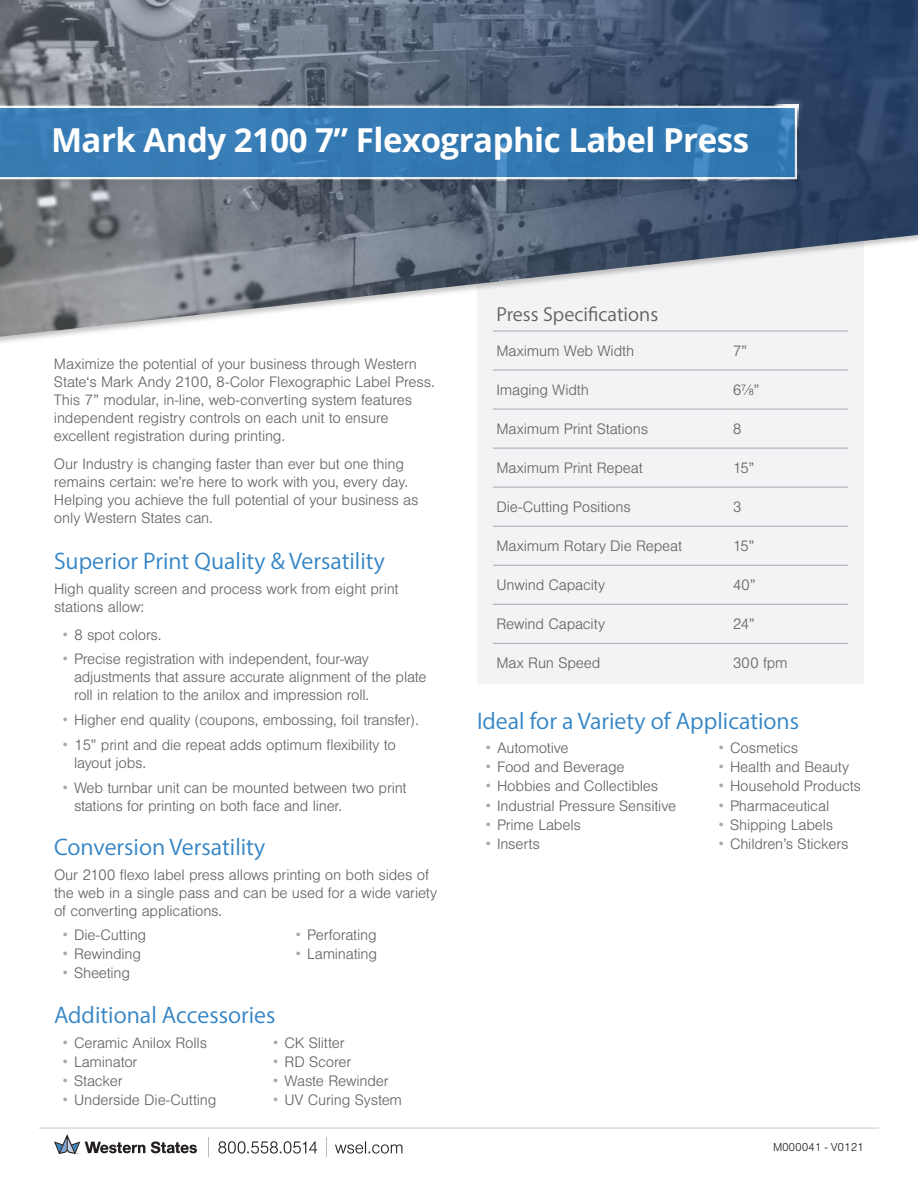
<style>
.page{position:relative;width:918px;height:1188px;background:#fff}
.page>*{position:absolute;margin:0;border:0;box-sizing:border-box;transform-origin:0 0}
.t1{font:700 33px "Open Sans";letter-spacing:-.015em;color:#fff}
.t2{font:24px "Myriad Variable Concept";letter-spacing:.14em;color:#3384c5}
.t3{font:24px "Myriad Variable Concept";letter-spacing:.115em;color:#3384c5}
.t4{font:24px "Myriad Variable Concept";letter-spacing:.12em;color:#3384c5}
.t5{font:20.25px "Myriad Variable Concept";letter-spacing:.145em;color:#636366}
.t6{font:300 15.75px/18px "Nimbus San";letter-spacing:-.015em;color:#636366}
.t7{font:300 12px "Nimbus San";letter-spacing:-.015em;color:#231f20}
.s1{font-size:13.5px;color:#a8a9ad}
</style>
<div class="page">
<div style="left:477px;top:236px;width:387px;height:448px;background:#f2f3f4"></div>
<hr style="left:493px;top:370px;width:236px;height:1px;background:#a8a9ad">
<hr style="left:729px;top:370px;width:119px;height:1px;background:#a8a9ad">
<hr style="left:493px;top:409px;width:236px;height:1px;background:#a8a9ad">
<hr style="left:729px;top:409px;width:119px;height:1px;background:#a8a9ad">
<hr style="left:493px;top:448px;width:236px;height:1px;background:#a8a9ad">
<hr style="left:729px;top:448px;width:119px;height:1px;background:#a8a9ad">
<hr style="left:493px;top:487px;width:236px;height:1px;background:#a8a9ad">
<hr style="left:729px;top:487px;width:119px;height:1px;background:#a8a9ad">
<hr style="left:493px;top:526px;width:236px;height:1px;background:#a8a9ad">
<hr style="left:729px;top:526px;width:119px;height:1px;background:#a8a9ad">
<hr style="left:493px;top:565px;width:236px;height:1px;background:#a8a9ad">
<hr style="left:729px;top:565px;width:119px;height:1px;background:#a8a9ad">
<hr style="left:493px;top:604px;width:236px;height:1px;background:#a8a9ad">
<hr style="left:729px;top:604px;width:119px;height:1px;background:#a8a9ad">
<hr style="left:493px;top:643px;width:236px;height:1px;background:#a8a9ad">
<hr style="left:729px;top:643px;width:119px;height:1px;background:#a8a9ad">
<hr style="left:39px;top:1128px;width:840px;height:1px;background:#c7c8ca">
<svg style="left:335px;top:1141px;width:67px;height:13px"></svg>
<svg style="left:326px;top:1138px;width:1px;height:19px"></svg>
<svg style="left:218px;top:1141px;width:99px;height:13px"></svg>
<svg style="left:208px;top:1138px;width:1px;height:19px"></svg>
<svg style="left:151px;top:1141px;width:46px;height:12px"></svg>
<svg style="left:54px;top:1134px;width:91px;height:20px"></svg>
<div style="left:0;top:0;width:918px;height:346px;background:#231f20;opacity:.27"></div>
<svg style="left:0;top:0;width:918px;height:338px"></svg>
<div style="left:0;top:96px;width:810px;height:97px;background:#231f20;opacity:.15"></div>
<svg style="left:0;top:106px;width:797px;height:73px;background:#3f80b6"></svg>
<h1 class="t1" style="left:51px;top:117px;width:700px">Mark Andy 2100 7” Flexographic Label Press</h1>
<p class="t6" style="left:54px;top:356px;width:382px">Maximize the potential of your business through Western State‘s Mark Andy 2100, 8-Color Flexographic Label Press.<br>This 7” modular, in-line, web-converting system features independent registry controls on each unit to ensure excellent registration during printing.</p>
<p class="t6" style="left:54px;top:456px;width:366px">Our Industry is changing faster than ever but one thing remains certain: we’re here to work with you, every day.<br>Helping you achieve the full potential of your business as only Western States can.</p>
<h2 class="t3" style="left:54px;top:547px;width:329px">Superior Print Q uality &amp; Versatility</h2>
<p class="t6" style="left:54px;top:580px;width:346px">High quality screen and process work from eight print stations allow:</p>
<p class="t6" style="left:61px;top:626px;width:102px"><span class="s1">•</span> 8 spot colors.</p>
<p class="t6" style="left:74px;top:651px;width:354px;text-indent:-13px"><span class="s1">•</span> Precise registration with independent, four-way adjustments that assure accurate alignment of the plate roll in relation to the anilox and impression roll.</p>
<p class="t6" style="left:61px;top:711px;width:360px"><span class="s1">•</span> Higher end quality (coupons, embossing, foil transfer).</p>
<p class="t6" style="left:74px;top:736px;width:323px;text-indent:-13px"><span class="s1">•</span> 15” print and die repeat adds optimum flexibility to layout jobs.</p>
<p class="t6" style="left:74px;top:779px;width:334px;text-indent:-13px"><span class="s1">•</span> Web turnbar unit can be mounted between two print stations for printing on both face and liner.</p>
<h2 class="t4" style="left:54px;top:833px;width:209px">Conversion Versatility</h2>
<p class="t6" style="left:54px;top:866px;width:385px">Our 2100 flexo label press allows printing on both sides of the web in a single pass and can be used for a wide variety of converting applications.</p>
<p class="t6" style="left:61px;top:926px;width:87px"><span class="s1">•</span> Die-Cutting</p>
<p class="t6" style="left:61px;top:945px;width:82px"><span class="s1">•</span> Rewinding</p>
<p class="t6" style="left:61px;top:964px;width:71px"><span class="s1">•</span> Sheeting</p>
<p class="t6" style="left:294px;top:926px;width:84px"><span class="s1">•</span> Perforating</p>
<p class="t6" style="left:294px;top:945px;width:85px"><span class="s1">•</span> Laminating</p>
<h2 class="t2" style="left:54px;top:1001px;width:220px">Additional Accessories</h2>
<p class="t6" style="left:61px;top:1034px;width:148px"><span class="s1">•</span> Ceramic Anilox Rolls</p>
<p class="t6" style="left:61px;top:1053px;width:78px"><span class="s1">•</span> Laminator</p>
<p class="t6" style="left:61px;top:1072px;width:63px"><span class="s1">•</span> Stacker</p>
<p class="t6" style="left:61px;top:1091px;width:157px"><span class="s1">•</span> Underside Die-Cutting</p>
<p class="t6" style="left:271px;top:1034px;width:75px"><span class="s1">•</span> CK Slitter</p>
<p class="t6" style="left:271px;top:1053px;width:82px"><span class="s1">•</span> RD Scorer</p>
<p class="t6" style="left:271px;top:1072px;width:119px"><span class="s1">•</span> Waste Rewinder</p>
<p class="t6" style="left:271px;top:1091px;width:133px"><span class="s1">•</span> UV Curing System</p>
<p class="t5" style="left:496px;top:302px;width:161px">Press Specifications</p>
<p class="t6" style="left:496px;top:342px;width:139px">Maximum Web Width</p>
<p class="t6" style="left:733px;top:342px;width:16px">7”</p>
<p class="t6" style="left:496px;top:381px;width:94px">Imaging Width</p>
<p class="t6" style="left:733px;top:381px;width:28px">67/8”</p>
<p class="t6" style="left:496px;top:420px;width:153px">Maximum Print Stations</p>
<p class="t6" style="left:733px;top:420px;width:10px">8</p>
<p class="t6" style="left:496px;top:459px;width:148px">Maximum Print Repeat</p>
<p class="t6" style="left:733px;top:459px;width:23px">15”</p>
<p class="t6" style="left:496px;top:498px;width:136px">Die-Cutting Positions</p>
<p class="t6" style="left:733px;top:498px;width:10px">3</p>
<p class="t6" style="left:496px;top:537px;width:187px">Maximum Rotary Die Repeat</p>
<p class="t6" style="left:733px;top:537px;width:23px">15”</p>
<p class="t6" style="left:496px;top:576px;width:110px">Unwind Capacity</p>
<p class="t6" style="left:733px;top:576px;width:25px">40”</p>
<p class="t6" style="left:496px;top:615px;width:110px">Rewind Capacity</p>
<p class="t6" style="left:733px;top:615px;width:24px">24”</p>
<p class="t6" style="left:496px;top:654px;width:105px">Max Run Speed</p>
<p class="t6" style="left:733px;top:654px;width:57px">300 fpm</p>
<h2 class="t2" style="left:477px;top:706px;width:321px">Ideal for a Variety of Applications</h2>
<p class="t6" style="left:484px;top:740px;width:86px"><span class="s1">•</span> Automotive</p>
<p class="t6" style="left:484px;top:759px;width:142px"><span class="s1">•</span> Food and Beverage</p>
<p class="t6" style="left:484px;top:778px;width:176px"><span class="s1">•</span> Hobbies and Collectibles</p>
<p class="t6" style="left:484px;top:797px;width:194px"><span class="s1">•</span> Industrial Pressure Sensitive</p>
<p class="t6" style="left:484px;top:816px;width:99px"><span class="s1">•</span> Prime Labels</p>
<p class="t6" style="left:484px;top:835px;width:58px"><span class="s1">•</span> Inserts</p>
<p class="t6" style="left:717px;top:740px;width:83px"><span class="s1">•</span> Cosmetics</p>
<p class="t6" style="left:717px;top:759px;width:134px"><span class="s1">•</span> Health and Beauty</p>
<p class="t6" style="left:717px;top:778px;width:146px"><span class="s1">•</span> Household Products</p>
<p class="t6" style="left:717px;top:797px;width:114px"><span class="s1">•</span> Pharmaceutical</p>
<p class="t6" style="left:717px;top:816px;width:118px"><span class="s1">•</span> Shipping Labels</p>
<p class="t6" style="left:717px;top:835px;width:133px"><span class="s1">•</span> Children’s Stickers</p>
<p class="t7" style="left:773px;top:1141px;width:92px">M000041 - V0121</p>
</div>
